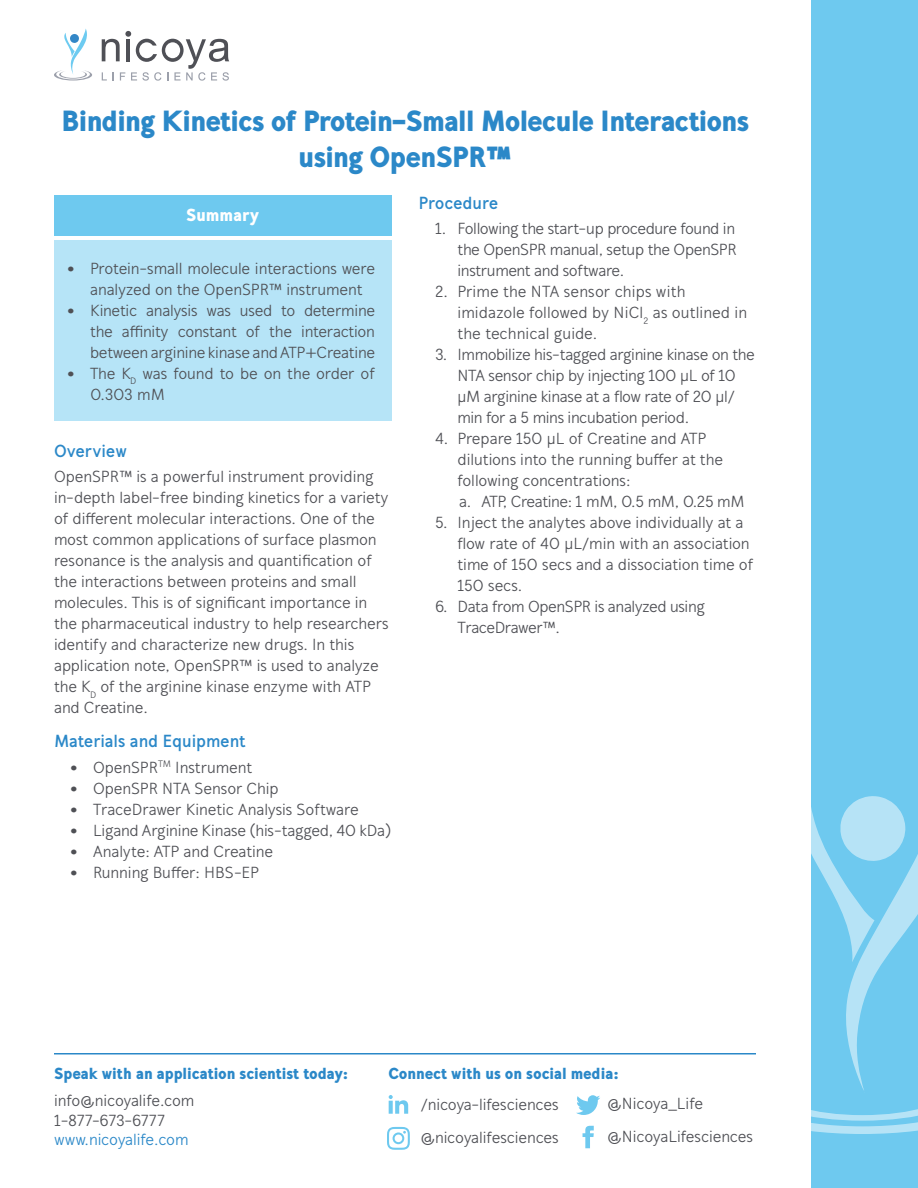
<style>
.page{position:relative;width:918px;height:1188px;background:#fff}
.page>*{position:absolute;margin:0;border:0;box-sizing:border-box;transform-origin:0 0}
.Title-Blue{font:900 30px/36px "Mucho Sans";letter-spacing:-.02em;color:#2b88c8;text-align:center}
.Subtitle-Blue{font:700 18px "Mucho Sans";letter-spacing:-.01em;color:#2b88c8}
.Subtitle-White{font:900 18px "Mucho Sans";color:#fff}
.ContentText-Grey{font:16.5px/21px "Mucho Sans";letter-spacing:-.01em;color:#4f5055}
.ContentText-Grey-2{font:16.5px/21px "Mucho Sans";letter-spacing:.01em;color:#4f5055}
.t1{font:900 16.5px "Mucho Sans";color:#2b88c8}
.s1{font-weight:900}
.s2{color:#2b88c8}
</style>
<div class="page">
<div style="left:811px;top:0;width:107px;height:1188px;background:#6ec9ef"></div>
<svg style="left:724px;top:796px;width:194px;height:338px"></svg>
<div style="left:54px;top:195px;width:338px;height:41px;background:#6ec9ef"></div>
<div style="left:54px;top:240px;width:338px;height:181px;background:#b6e4f7"></div>
<svg style="left:102px;top:31px;width:127px;height:50px"></svg>
<svg style="left:54px;top:29px;width:38px;height:52px"></svg>
<hr style="left:54px;top:1053px;width:702px;height:1px;background:#2b88c8">
<svg style="left:583px;top:1126px;width:11px;height:22px"></svg>
<svg style="left:576px;top:1095px;width:24px;height:20px"></svg>
<svg style="left:389px;top:1095px;width:19px;height:19px"></svg>
<svg style="left:387px;top:1127px;width:23px;height:23px"></svg>
<p class="Title-Blue" style="left:61px;top:102px;width:689px">Binding Kinetics of Protein-Small Molecule Interactions using OpenSPR™</p>
<p class="Subtitle-White" style="left:186px;top:204px;width:75px">Summary</p>
<p class="ContentText-Grey" style="left:90px;top:258px;width:287px;text-indent:-22px"><span class="s1">•</span> Protein-small molecule interactions were analyzed on the OpenSPR™ instrument</p>
<p class="ContentText-Grey" style="left:90px;top:300px;width:287px;text-align:justify;text-indent:-22px"><span class="s1">•</span> Kinetic analysis was used to determine the affinity constant of the interaction between arginine kinase and ATP+Creatine</p>
<p class="ContentText-Grey" style="left:90px;top:363px;width:286px;text-indent:-22px"><span class="s1">•</span> The K<sub>D</sub> was found to be on the order of<br>0.303 mM</p>
<p class="Subtitle-Blue" style="left:54px;top:440px;width:75px">Overview</p>
<p class="ContentText-Grey" style="left:54px;top:466px;width:336px">OpenSPR™ is a powerful instrument providing in-depth label-free binding kinetics for a variety of different molecular interactions. One of the most common applications of surface plasmon resonance is the analysis and quantification of the interactions between proteins and small molecules. This is of significant importance in the pharmaceutical industry to help researchers identify and characterize new drugs. In this application note, OpenSPR™ is used to analyze the K<sub>D</sub> of the arginine kinase enzyme with ATP and Creatine.</p>
<p class="Subtitle-Blue" style="left:54px;top:730px;width:193px">Materials and Equipment</p>
<p class="ContentText-Grey" style="left:70px;top:757px;width:183px"><span class="s1">•</span> OpenSPR<sup>TM</sup> Instrument</p>
<p class="ContentText-Grey" style="left:70px;top:778px;width:210px"><span class="s1">•</span> OpenSPR NTA Sensor Chip</p>
<p class="ContentText-Grey" style="left:70px;top:799px;width:290px"><span class="s1">•</span> TraceDrawer Kinetic Analysis Software</p>
<p class="ContentText-Grey" style="left:70px;top:820px;width:323px"><span class="s1">•</span> Ligand Arginine Kinase (his-tagged, 40 kDa)</p>
<p class="ContentText-Grey" style="left:70px;top:841px;width:204px"><span class="s1">•</span> Analyte: ATP and Creatine</p>
<p class="ContentText-Grey" style="left:70px;top:862px;width:190px"><span class="s1">•</span> Running Buffer: HBS-EP</p>
<p class="Subtitle-Blue" style="left:418px;top:192px;width:81px">Procedure</p>
<p class="ContentText-Grey" style="left:458px;top:218px;width:281px;text-align:justify;text-indent:-22px">1. Following the start-up procedure found in the OpenSPR manual, setup the OpenSPR instrument and software.</p>
<p class="ContentText-Grey-2" style="left:458px;top:281px;width:291px;text-indent:-22px">2. Prime the NTA sensor chips with imidazole followed by NiCl<sub>2</sub> as outlined in the technical guide.</p>
<p class="ContentText-Grey" style="left:458px;top:344px;width:299px;text-indent:-22px">3. Immobilize his-tagged arginine kinase on the NTA sensor chip by injecting 100 µL of 10 µM arginine kinase at a flow rate of 20 µl/ min for a 5 mins incubation period.</p>
<p class="ContentText-Grey" style="left:458px;top:428px;width:267px;text-indent:-22px">4. Prepare 150 µL of Creatine and ATP dilutions into the running buffer at the following concentrations:</p>
<p class="ContentText-Grey" style="left:459px;top:491px;width:287px">a. ATP, Creatine: 1 mM, 0.5 mM, 0.25 mM</p>
<p class="ContentText-Grey" style="left:458px;top:512px;width:297px;text-indent:-22px">5. Inject the analytes above individually at a flow rate of 40 µL/min with an association time of 150 secs and a dissociation time of 150 secs.</p>
<p class="ContentText-Grey" style="left:458px;top:596px;width:249px;text-indent:-22px">6. Data from OpenSPR is analyzed using<br>TraceDrawer™.</p>
<p class="t1" style="left:54px;top:1063px;width:296px">Speak with an application scientist today:</p>
<p class="ContentText-Grey" style="left:54px;top:1090px;width:142px;line-height:19.8px">info@nicoyalife.com<br>1-877-673-6777 <span class="s2">www.nicoyalife.com</span></p>
<p class="t1" style="left:388px;top:1063px;width:232px">Connect with us on social media:</p>
<p class="ContentText-Grey" style="left:421px;top:1094px;width:139px">/nicoya-lifesciences</p>
<p class="ContentText-Grey" style="left:421px;top:1127px;width:139px">@nicoyalifesciences</p>
<p class="ContentText-Grey" style="left:608px;top:1093px;width:97px">@Nicoya_Life</p>
<p class="ContentText-Grey" style="left:608px;top:1126px;width:147px">@NicoyaLifesciences</p>
</div>
